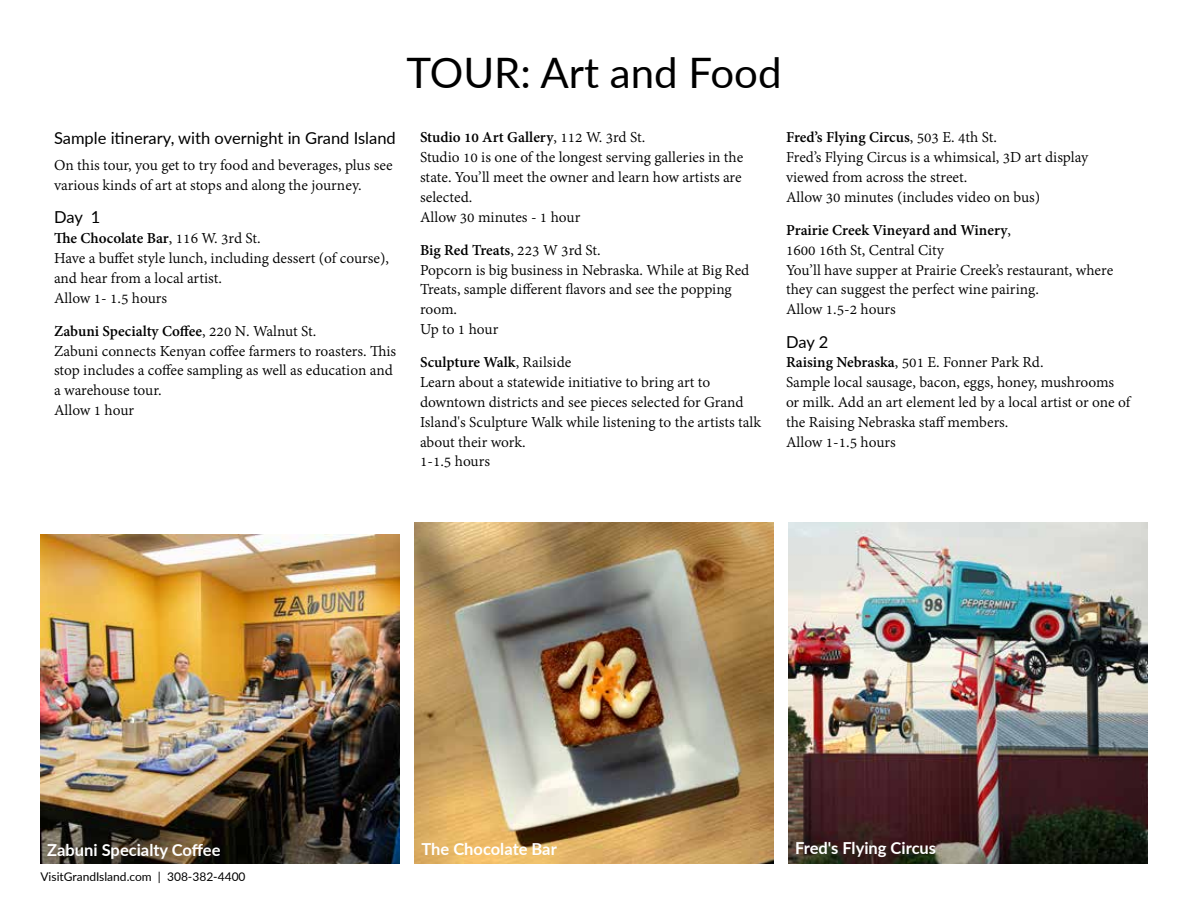
<style>
.page{position:relative;width:1188px;height:918px;background:#fff}
.page>*{position:absolute;margin:0;border:0;box-sizing:border-box;transform-origin:0 0}
.t1{font:42px "Lato";color:#000}
.t2{font:16.5px/19.8px "Adobe Devanagari";color:#000}
.t3{font:700 16.5px "Lato";color:#fff}
.t4{font:16.5px "Lato";color:#000}
.t5{font:12px "Lato";color:#000}
.s1{font-weight:700}
</style>
<div class="page">
<img style="left:414px;top:522px;width:359px;height:342px">
<img style="left:41px;top:535px;width:359px;height:329px">
<img style="left:788px;top:522px;width:360px;height:342px">
<h1 class="t1" style="left:406px;top:42px;width:377px">TOUR: Art and Food</h1>
<p class="t4" style="left:54px;top:126px;width:343px">Sample itinerary, with overnight in Grand Island</p>
<p class="t2" style="left:54px;top:157px;width:340px">On this tour, you get to try food and beverages, plus see various kinds of art at stops and along the journey.</p>
<p class="t4" style="left:54px;top:206px;width:48px">Day 1</p>
<p class="t2" style="left:54px;top:230px;width:337px"><span class="s1">The Chocolate Bar</span>, 116 W. 3rd St.<br>Have a buffet style lunch, including dessert (of course), and hear from a local artist.<br>Allow 1- 1.5 hours</p>
<p class="t2" style="left:54px;top:322px;width:344px"><span class="s1">Zabuni Specialty Coffee</span>, 220 N. Walnut St.<br>Zabuni connects Kenyan coffee farmers to roasters. This stop includes a coffee sampling as well as education and a warehouse tour.<br>Allow 1 hour</p>
<p class="t2" style="left:420px;top:129px;width:325px"><span class="s1">Studio 10 Art Gallery</span>, 112 W. 3rd St.<br>Studio 10 is one of the longest serving galleries in the state. You’ll meet the owner and learn how artists are selected.<br>Allow 30 minutes - 1 hour</p>
<p class="t2" style="left:420px;top:241px;width:331px"><span class="s1">Big Red Treats</span>, 223 W 3rd St.<br>Popcorn is big business in Nebraska. While at Big Red<br>Treats, sample different flavors and see the popping room.<br>Up to 1 hour</p>
<p class="t2" style="left:420px;top:354px;width:343px"><span class="s1">Sculpture Walk</span>, Railside<br>Learn about a statewide initiative to bring art to downtown districts and see pieces selected for Grand Island's Sculpture Walk while listening to the artists talk about their work.<br>1-1.5 hours</p>
<p class="t2" style="left:786px;top:129px;width:304px"><span class="s1">Fred’s Flying Circus</span>, 503 E. 4th St.<br>Fred’s Flying Circus is a whimsical, 3D art display viewed from across the street.<br>Allow 30 minutes (includes video on bus)</p>
<p class="t2" style="left:786px;top:222px;width:329px"><span class="s1">Prairie Creek Vineyard and Winery</span>,<br>1600 16th St, Central City<br>You’ll have supper at Prairie Creek’s restaurant, where they can suggest the perfect wine pairing.<br>Allow 1.5-2 hours</p>
<p class="t4" style="left:786px;top:330px;width:44px">Day 2</p>
<p class="t2" style="left:786px;top:354px;width:346px"><span class="s1">Raising Nebraska</span>, 501 E. Fonner Park Rd.<br>Sample local sausage, bacon, eggs, honey, mushrooms or milk. Add an art element led by a local artist or one of the Raising Nebraska staff members.<br>Allow 1-1.5 hours</p>
<p class="t3" style="left:47px;top:838px;width:175px">Zabuni Specialty Coffee</p>
<p class="t3" style="left:421px;top:837px;width:137px">The Chocolate Bar</p>
<p class="t3" style="left:795px;top:836px;width:143px">Fred's Flying Circus</p>
<p class="t5" style="left:40px;top:868px;width:207px">VisitGrandIsland.com | 308-382-4400</p>
</div>
